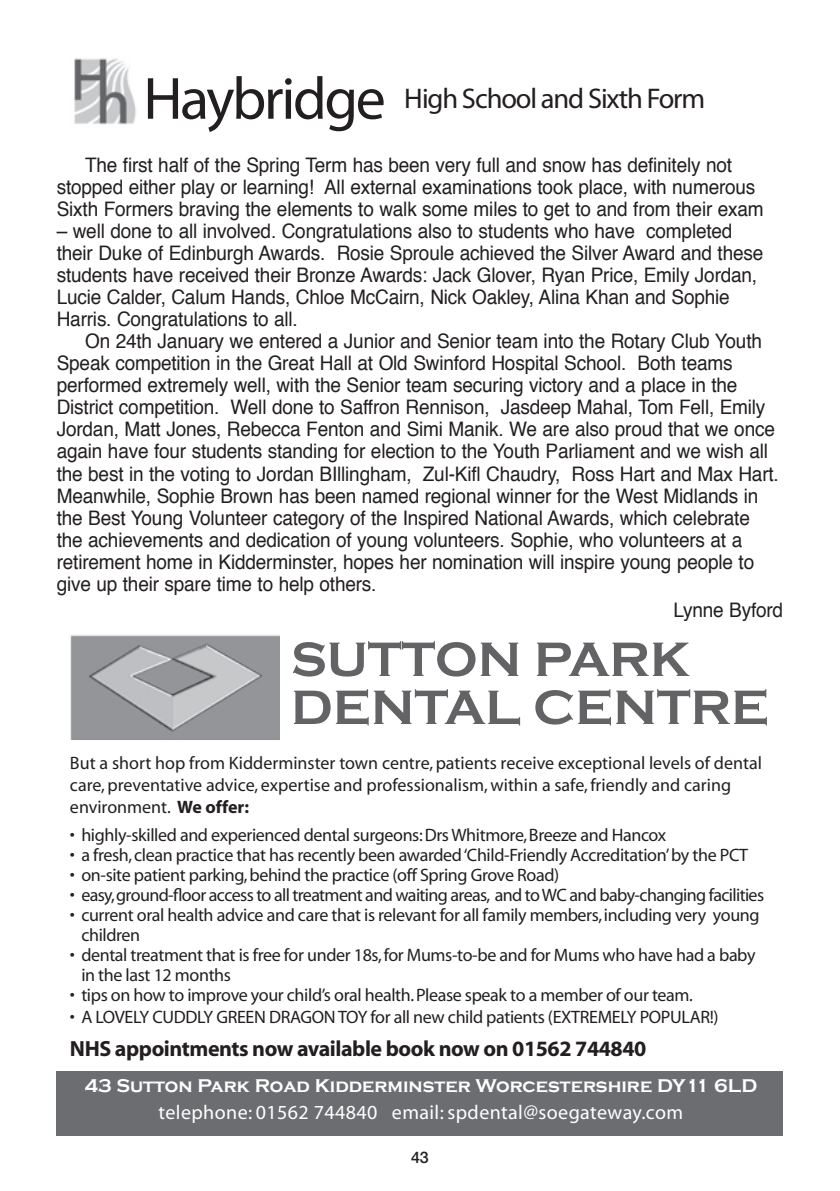
<style>
.page{position:relative;width:840px;height:1191px;background:#fff}
.page>*{position:absolute;margin:0;border:0;box-sizing:border-box;transform-origin:0 0}
.t1{font:700 50px/48px "Copperplate Gothic";color:#636366}
.t2{font:28.4px "Myriad Pro";letter-spacing:-.04em;color:#231f20}
.t3{font:700 22px "Myriad";letter-spacing:-.02em;color:#231f20}
.t4{font:20px/22px "Helvetica";letter-spacing:-.01em;color:#231f20;scale:.95 1}
.t5{font:20px "Myriad";letter-spacing:.02em;color:#fff}
.t6{font:700 19px "Copperplate Gothic";color:#fff}
.t7{font:18px/20px "Myriad";letter-spacing:-.02em;color:#231f20}
.t8{font:18px/22px "Myriad";color:#231f20}
.t9{font:500 16px "Helvetica Neue";color:#231f20}
.s1{font-size:60px}
.s2{font-weight:700}
</style>
<div class="page">
<div style="left:57px;top:1071px;width:725px;height:65px;background:#6c6d70"></div>
<img style="left:70px;top:635px;width:209px;height:104px">
<img style="left:74px;top:58px;width:62px;height:67px">
<h2 class="t2" style="left:143px;top:81px;width:563px"><span class="s1">Haybridge</span> High School and Sixth Form</h2>
<p class="t4" style="left:57px;top:155px;width:745px;text-align:center">The first half of the Spring Term has been very full and snow has definitely not stopped either play or learning! All external examinations took place, with numerous<br>Sixth Formers braving the elements to walk some miles to get to and from their exam</p>
<p class="t4" style="left:57px;top:221px;width:744px">– well done to all involved. Congratulations also to students who have completed their Duke of Edinburgh Awards. Rosie Sproule achieved the Silver Award and these students have received their Bronze Awards: Jack Glover, Ryan Price, Emily Jordan, Lucie Calder, Calum Hands, Chloe McCairn, Nick Oakley, Alina Khan and Sophie Harris. Congratulations to all.</p>
<p class="t4" style="left:57px;top:331px;width:761px;text-indent:28px">On 24th January we entered a Junior and Senior team into the Rotary Club Youth Speak competition in the Great Hall at Old Swinford Hospital School. Both teams performed extremely well, with the Senior team securing victory and a place in the District competition. Well done to Saffron Rennison, Jasdeep Mahal, Tom Fell, Emily Jordan, Matt Jones, Rebecca Fenton and Simi Manik. We are also proud that we once again have four students standing for election to the Youth Parliament and we wish all the best in the voting to Jordan BIllingham, Zul-Kifl Chaudry, Ross Hart and Max Hart.<br>Meanwhile, Sophie Brown has been named regional winner for the West Midlands in the Best Young Volunteer category of the Inspired National Awards, which celebrate the achievements and dedication of young volunteers. Sophie, who volunteers at a retirement home in Kidderminster, hopes her nomination will inspire young people to give up their spare time to help others.</p>
<p class="t4" style="left:673px;top:599px;width:117px">Lynne Byford</p>
<h1 class="t1" style="left:291px;top:636px;width:479px">SUTTON PARK<br>DENTAL CENTRE</h1>
<p class="t8" style="left:70px;top:753px;width:693px">But a short hop from Kidderminster town centre, patients receive exceptional levels of dental care, preventative advice, expertise and professionalism, within a safe, friendly and caring environment. <span class="s2">We offer:</span></p>
<p class="t7" style="left:70px;top:825px;width:597px">• highly-skilled and experienced dental surgeons:Drs Whitmore,Breeze and Hancox</p>
<p class="t7" style="left:70px;top:845px;width:679px">• a fresh,clean practice that has recently been awarded‘Child-Friendly Accreditation’by the PCT</p>
<p class="t7" style="left:70px;top:865px;width:490px">• on-site patient parking,behind the practice (off Spring Grove Road)</p>
<p class="t7" style="left:70px;top:885px;width:695px">• easy,ground-floor access to all treatment and waiting areas, and toWC and baby-changing facilities</p>
<p class="t7" style="left:81px;top:905px;width:679px;text-indent:-11px">• current oral health advice and care that is relevant for all family members,including very young children</p>
<p class="t7" style="left:81px;top:945px;width:675px;text-indent:-11px">• dental treatment that is free for under 18s,for Mums-to-be and for Mums who have had a baby in the last 12 months</p>
<p class="t7" style="left:70px;top:985px;width:624px">• tips on how to improve your child’s oral health.Please speak to a member of our team.</p>
<p class="t7" style="left:70px;top:1007px;width:649px">• A LOVELY CUDDLY GREEN DRAGONTOY for all new child patients (EXTREMELY POPULAR!)</p>
<p class="t3" style="left:70px;top:1037px;width:577px">NHS appointments now available book now on 01562 744840</p>
<p class="t6" style="left:85px;top:1075px;width:673px">43 Sutton Park Road Kidderminster Worcestershire DY11 6LD</p>
<p class="t5" style="left:158px;top:1102px;width:526px">telephone: 01562 744840 email: spdental@soegateway.com</p>
<p class="t9" style="left:411px;top:1147px;width:19px">43</p>
</div>
